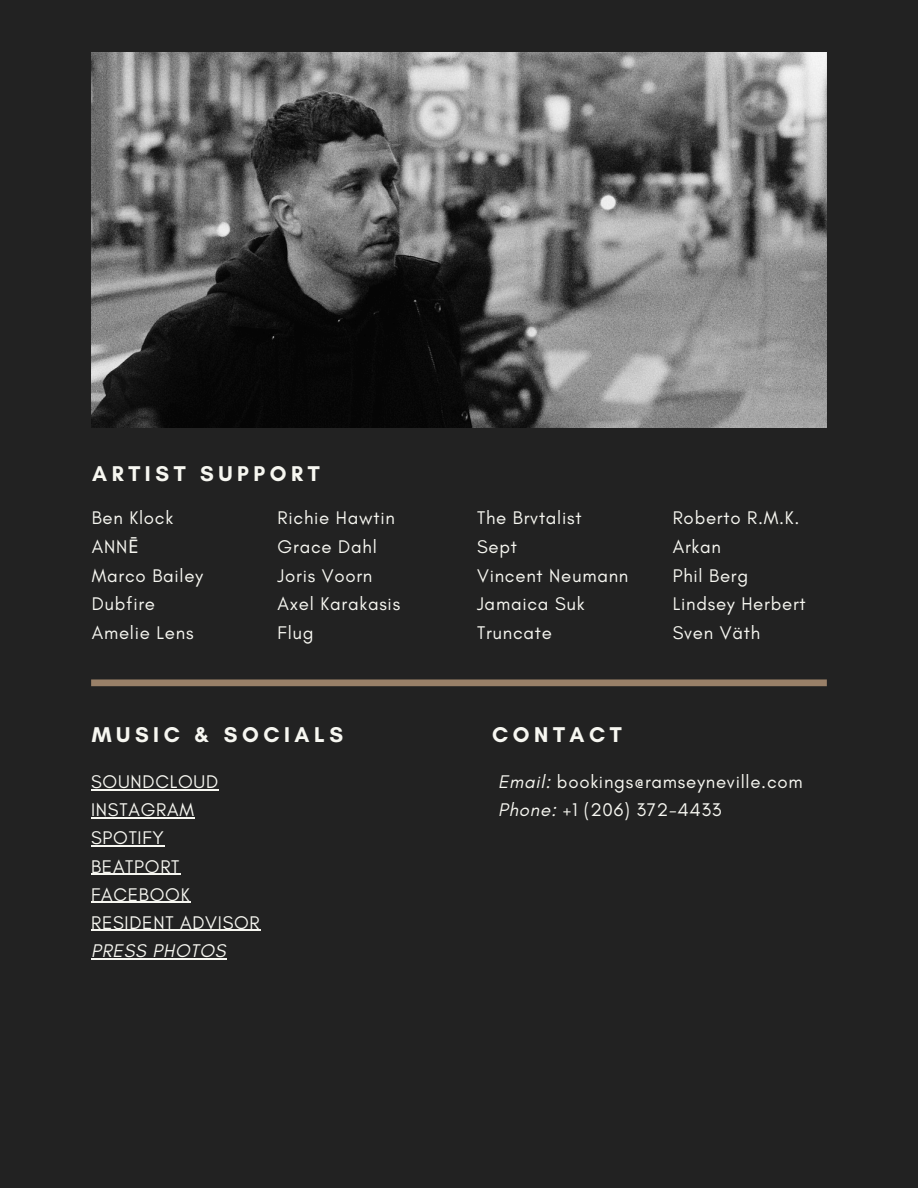
<style>
.page{position:relative;width:918px;height:1188px;background:#222}
.page>*{position:absolute;margin:0;border:0;box-sizing:border-box;transform-origin:0 0}
.t1{font:700 21.75px "Glacial Indifference";letter-spacing:.21em;color:#f7f7f1}
.t2{font:18.75px/28.2px "Glacial Indifference";letter-spacing:.04em;color:#f7f7f1}
.t3{font:18.6px "Glacial Indifference";letter-spacing:.04em;color:#f7f7f1}
.s1{font-family:"Noto Sans"}
.s2{font-style:italic}
</style>
<div class="page">
<div style="left:91px;top:679px;width:736px;height:7px;background:#998068"></div>
<img style="left:91px;top:52px;width:736px;height:376px">
<hr style="left:91px;top:789px;width:128px;height:1px;background:#f7f7f1">
<hr style="left:91px;top:817px;width:104px;height:2px;background:#f7f7f1">
<hr style="left:91px;top:846px;width:74px;height:1px;background:#f7f7f1">
<hr style="left:91px;top:874px;width:89px;height:1px;background:#f7f7f1">
<hr style="left:91px;top:902px;width:99px;height:1px;background:#f7f7f1">
<hr style="left:91px;top:930px;width:170px;height:1px;background:#f7f7f1">
<hr style="left:91px;top:958px;width:135px;height:1px;background:#f7f7f1">
<p class="t1" style="left:92px;top:461px;width:229px">ARTIST SUPPORT</p>
<p class="t3" style="left:92px;top:507px;width:83px">Ben Klock</p>
<h1 class="t3" style="left:92px;top:535px;width:48px">ANN<span class="s1">Ē</span></h1>
<p class="t3" style="left:92px;top:564px;width:113px">Marco Bailey</p>
<p class="t3" style="left:92px;top:593px;width:65px">Dubfire</p>
<p class="t3" style="left:92px;top:621px;width:103px">Amelie Lens</p>
<p class="t3" style="left:278px;top:507px;width:119px">Richie Hawtin</p>
<p class="t3" style="left:278px;top:535px;width:101px">Grace Dahl</p>
<p class="t3" style="left:278px;top:564px;width:96px">Joris Voorn</p>
<p class="t3" style="left:278px;top:593px;width:124px">Axel Karakasis</p>
<p class="t3" style="left:278px;top:621px;width:37px">Flug</p>
<p class="t3" style="left:477px;top:507px;width:106px">The Brvtalist</p>
<p class="t3" style="left:477px;top:535px;width:41px">Sept</p>
<p class="t3" style="left:477px;top:564px;width:153px">Vincent Neumann</p>
<p class="t3" style="left:477px;top:593px;width:109px">Jamaica Suk</p>
<p class="t3" style="left:477px;top:621px;width:76px">Truncate</p>
<p class="t3" style="left:673px;top:507px;width:128px">Roberto R.M.K.</p>
<p class="t3" style="left:673px;top:535px;width:50px">Arkan</p>
<p class="t3" style="left:673px;top:564px;width:77px">Phil Berg</p>
<p class="t3" style="left:673px;top:593px;width:134px">Lindsey Herbert</p>
<p class="t3" style="left:673px;top:621px;width:89px">Sven Väth</p>
<p class="t1" style="left:92px;top:721px;width:253px">MUSIC &amp; SOCIALS</p>
<p class="t1" style="left:492px;top:721px;width:131px">CONTACT</p>
<p class="t2" style="left:498px;top:768px;width:306px"><span class="s2">Email:</span> bookings@ramseyneville.com</p>
<h1 class="t2" style="left:498px;top:796px;width:225px"><span class="s2">Phone:</span> +1 (206) 372-4433</h1>
<h1 class="t2" style="left:91px;top:768px;width:170px">SOUNDCLOUD<br>INSTAGRAM<br>SPOTIFY<br>BEATPORT<br>FACEBOOK<br>RESIDENT ADVISOR<br><span class="s2">PRESS PHOTOS</span></h1>
</div>
